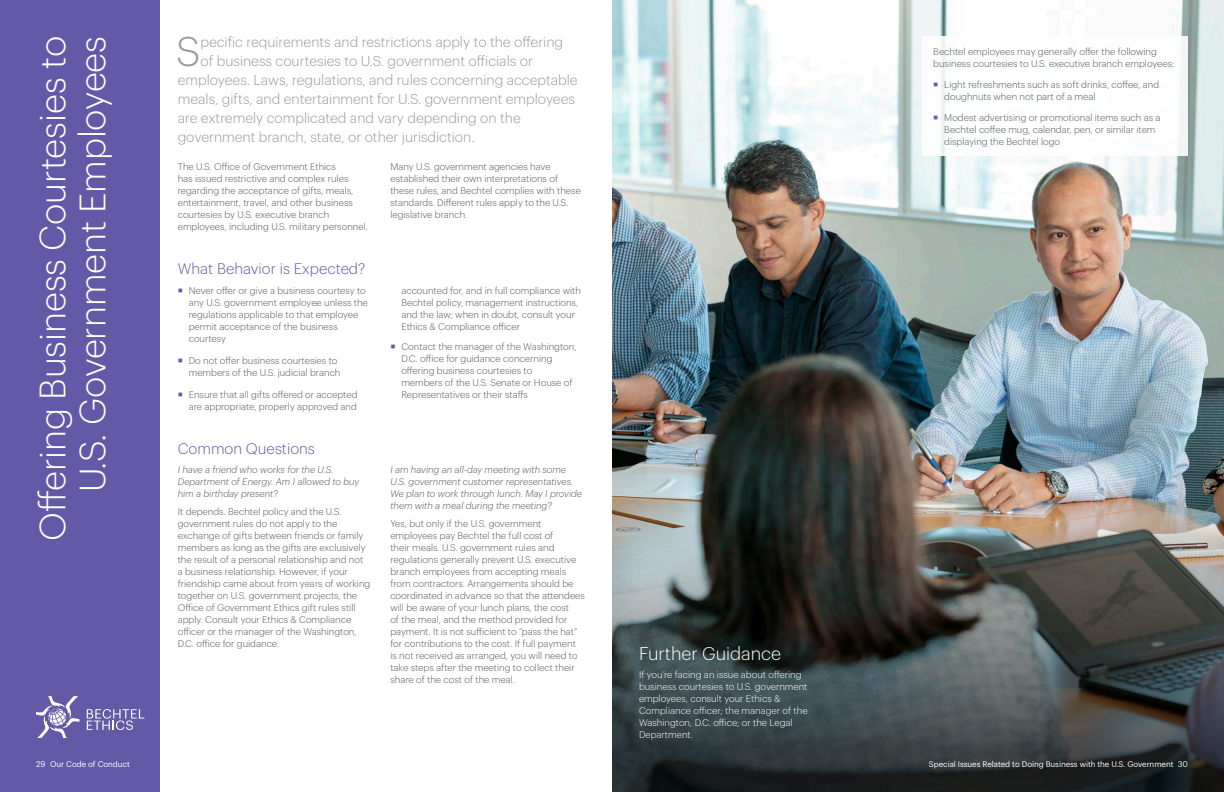
<style>
.page{position:relative;width:1224px;height:792px;background:#fff}
.page>*{position:absolute;margin:0;border:0;box-sizing:border-box;transform-origin:0 0}
.INTRO{font:300 40.6px "Graphik";color:#97999c}
.SUB_Section_Head{font:300 36px/40px "Graphik";letter-spacing:-.005em;color:#fff;text-align:right}
.FG_HEAD{font:300 18px "Graphik";color:#fff}
.HEADING_2_with_space{font:300 15px "Graphik";color:#6459a6}
.HEADING_2{font:300 15px "Graphik";color:#6459a6}
.INTRO-2{font:300 14px "Graphik";color:#97999c}
.BODY_2_col{font:300 9.5px/12px "Graphik";color:#57585a}
.QUESTIONS_2_col{font:italic 300 9.5px/12px "Graphik";color:#57585a}
.BODY_White{font:300 9.5px/12px "Graphik";color:#fff}
.BODY{font:300 9.5px/12px "Graphik";color:#57585a}
.t1{font:8px "Graphik";letter-spacing:-.01em;color:#fff}
</style>
<div class="page">
<div style="left:0;top:0;width:160px;height:792px;background:#6459a6"></div>
<img style="left:612px;top:0;width:612px;height:472px">
<img style="left:612px;top:472px;width:612px;height:320px">
<svg style="left:87px;top:709px;width:57px;height:21px"></svg>
<svg style="left:36px;top:696px;width:43px;height:42px"></svg>
<div style="left:922px;top:36px;width:266px;height:119px;background:#fff"></div>
<p class="SUB_Section_Head" style="left:30px;top:541px;width:506px;rotate:-90deg">Offering Business Courtesies to<br>U.S. Government Employees</p>
<p class="INTRO" style="left:176px;top:22px;width:26px">S</p>
<p class="INTRO-2" style="left:200px;top:32px;width:364px">pecific requirements and restrictions apply to the offering</p>
<p class="INTRO-2" style="left:200px;top:51px;width:334px">of business courtesies to U.S. government officials or</p>
<p class="INTRO-2" style="left:178px;top:70px;width:401px">employees. Laws, regulations, and rules concerning acceptable</p>
<p class="INTRO-2" style="left:178px;top:89px;width:399px">meals, gifts, and entertainment for U.S. government employees</p>
<p class="INTRO-2" style="left:178px;top:108px;width:345px">are extremely complicated and vary depending on the</p>
<p class="INTRO-2" style="left:178px;top:127px;width:298px">government branch, state, or other jurisdiction.</p>
<p class="BODY_2_col" style="left:178px;top:160px;width:192px">The U.S. Office of Government Ethics<br>has issued restrictive and complex rules regarding the acceptance of gifts, meals, entertainment, travel, and other business courtesies by U.S. executive branch employees, including U.S. military personnel.</p>
<p class="BODY_2_col" style="left:390px;top:160px;width:192px">Many U.S. government agencies have established their own interpretations of these rules, and Bechtel complies with these standards. Different rules apply to the U.S. legislative branch.</p>
<p class="HEADING_2_with_space" style="left:178px;top:258px;width:189px">What Behavior is Expected?</p>
<p class="BODY_2_col" style="left:189px;top:284px;width:181px">Never offer or give a business courtesy to any U.S. government employee unless the regulations applicable to that employee permit acceptance of the business courtesy</p>
<p class="BODY_2_col" style="left:189px;top:354px;width:153px">Do not offer business courtesies to members of the U.S. judicial branch</p>
<p class="BODY_2_col" style="left:189px;top:388px;width:170px">Ensure that all gifts offered or accepted are appropriate, properly approved and</p>
<p class="BODY_2_col" style="left:401px;top:284px;width:181px">accounted for, and in full compliance with Bechtel policy, management instructions, and the law; when in doubt, consult your Ethics &amp; Compliance officer</p>
<p class="BODY_2_col" style="left:401px;top:340px;width:177px">Contact the manager of the Washington, D.C. office for guidance concerning offering business courtesies to<br>members of the U.S. Senate or House of Representatives or their staffs</p>
<p class="HEADING_2" style="left:178px;top:438px;width:139px">Common Questions</p>
<p class="QUESTIONS_2_col" style="left:178px;top:463px;width:183px">I have a friend who works for the U.S.<br>Department of Energy. Am I allowed to buy him a birthday present?</p>
<p class="BODY_2_col" style="left:178px;top:505px;width:194px">It depends. Bechtel policy and the U.S. government rules do not apply to the exchange of gifts between friends or family members as long as the gifts are exclusively the result of a personal relationship and not a business relationship. However, if your friendship came about from years of working together on U.S. government projects, the Office of Government Ethics gift rules still apply. Consult your Ethics &amp; Compliance officer or the manager of the Washington, D.C. office for guidance.</p>
<p class="QUESTIONS_2_col" style="left:390px;top:463px;width:193px">I am having an all-day meeting with some U.S. government customer representatives.<br>We plan to work through lunch. May I provide them with a meal during the meeting?</p>
<p class="BODY_2_col" style="left:390px;top:517px;width:196px">Yes, but only if the U.S. government employees pay Bechtel the full cost of<br>their meals. U.S. government rules and regulations generally prevent U.S. executive branch employees from accepting meals from contractors. Arrangements should be coordinated in advance so that the attendees will be aware of your lunch plans, the cost<br>of the meal, and the method provided for payment. It is not sufficient to “pass the hat” for contributions to the cost. If full payment<br>is not received as arranged, you will need to take steps after the meeting to collect their share of the cost of the meal.</p>
<p class="FG_HEAD" style="left:639px;top:640px;width:144px">Further Guidance</p>
<p class="BODY_White" style="left:639px;top:668px;width:170px">If you’re facing an issue about offering business courtesies to U.S. government employees, consult your Ethics &amp; Compliance officer; the manager of the Washington, D.C. office; or the Legal Department.</p>
<p class="BODY" style="left:933px;top:44px;width:243px">Bechtel employees may generally offer the following business courtesies to U.S. executive branch employees:</p>
<p class="BODY_2_col" style="left:944px;top:77px;width:217px">Light refreshments such as soft drinks, coffee, and doughnuts when not part of a meal</p>
<p class="BODY_2_col" style="left:944px;top:110px;width:218px">Modest advertising or promotional items such as a<br>Bechtel coffee mug, calendar, pen, or similar item displaying the Bechtel logo</p>
<p class="t1" style="left:36px;top:758px;width:95px">29 Our Code of Conduct</p>
<p class="t1" style="left:929px;top:758px;width:261px">Special Issues Related to Doing Business with the U.S. Government 30</p>
</div>
